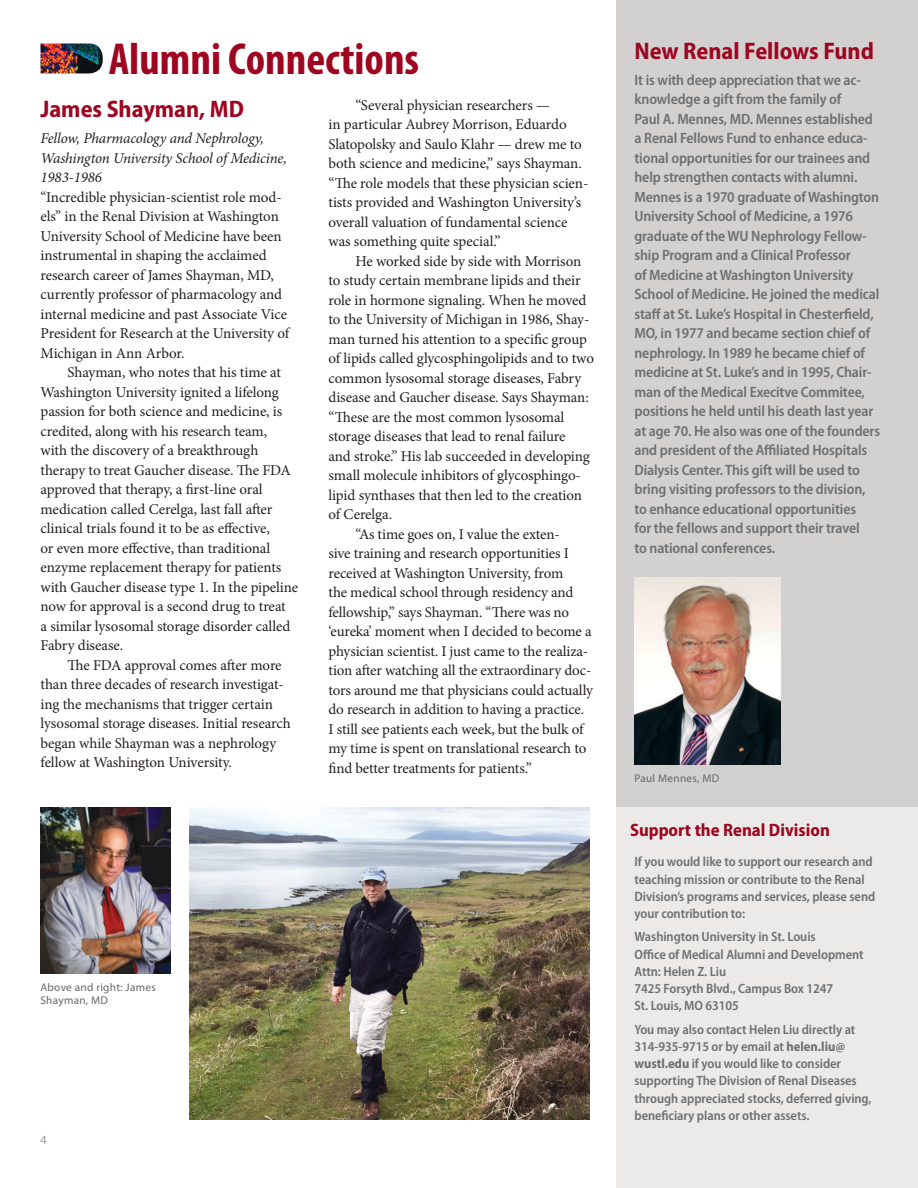
<style>
.page{position:relative;width:918px;height:1188px;background:#fff}
.page>*{position:absolute;margin:0;border:0;box-sizing:border-box;transform-origin:0 0}
.NEW_MAIN_HEADLINE{font:700 condensed 45px "Myriad Pro";color:#9e0520}
.Subhead{font:700 semi-condensed 24px "Myriad Pro";color:#9e0520}
.Sidebar_Header{font:700 semi-condensed 18px "Myriad Pro";color:#9e0520}
.Body_Indent{font:15px/19.5px "Minion Pro";letter-spacing:-.01em;color:#231f20}
.Sidebar_body{font:600 semi-condensed 15px/19.5px "Myriad Pro";letter-spacing:-.01em;color:#6d6f71}
.Body_No_Indent{font:15px/19.5px "Minion Pro";letter-spacing:-.01em;color:#231f20}
.Body_No_Indent-2{font:italic 15px/19.5px "Minion Pro";letter-spacing:-.01em;color:#231f20}
.Sidebar_body-2{font:600 semi-condensed 13.5px/17.2px "Myriad Pro";letter-spacing:-.005em;color:#6d6f71}
.Lead_Main_Headline{font:300 12.75px "Myriad Pro";color:#636466}
.Captions{font:11.25px/13.5px "Myriad Pro";letter-spacing:.025em;color:#65666a}
.s1{font-weight:700}
</style>
<div class="page">
<div style="left:616px;top:0;width:302px;height:807px;background:#d3d1cf"></div>
<div style="left:616px;top:807px;width:302px;height:381px;background:#ebeae9"></div>
<img style="left:189px;top:807px;width:401px;height:312px">
<img style="left:634px;top:578px;width:147px;height:186px">
<img style="left:40px;top:807px;width:131px;height:167px">
<img style="left:40px;top:44px;width:63px;height:30px">
<p class="NEW_MAIN_HEADLINE" style="left:109px;top:31px;width:312px">Alumni Connections</p>
<p class="Subhead" style="left:40px;top:96px;width:205px">James Shayman, MD</p>
<p class="Body_No_Indent-2" style="left:40px;top:129px;width:248px">Fellow, Pharmacology and Nephrology,<br>Washington University School of Medicine,<br>1983-1986</p>
<p class="Body_No_Indent" style="left:40px;top:187px;width:250px">“Incredible physician-scientist role mod&shy;els” in the Renal Division at Washington University School of Medicine have been instrumental in shaping the acclaimed research career of James Shayman, MD, currently professor of pharmacology and internal medicine and past Associate Vice President for Research at the University of Michigan in Ann Arbor.</p>
<p class="Body_Indent" style="left:40px;top:363px;width:259px;text-indent:27px">Shayman, who notes that his time at Washington University ignited a lifelong passion for both science and medicine, is credited, along with his research team,<br>with the discovery of a breakthrough therapy to treat Gaucher disease. The FDA approved that therapy, a first-line oral medication called Cerelga, last fall after clinical trials found it to be as effective,<br>or even more effective, than traditional enzyme replacement therapy for patients with Gaucher disease type 1. In the pipeline now for approval is a second drug to treat<br>a similar lysosomal storage disorder called Fabry disease.</p>
<p class="Body_Indent" style="left:40px;top:655px;width:252px;text-indent:27px">The FDA approval comes after more than three decades of research investigat&shy;ing the mechanisms that trigger certain lysosomal storage diseases. Initial research began while Shayman was a nephrology fellow at Washington University.</p>
<p class="Body_Indent" style="left:328px;top:95px;width:261px;text-indent:27px">“Several physician researchers —<br>in particular Aubrey Morrison, Eduardo Slatopolsky and Saulo Klahr — drew me to both science and medicine,” says Shayman. “The role models that these physician scien&shy;tists provided and Washington University’s overall valuation of fundamental science was something quite special.”</p>
<p class="Body_Indent" style="left:328px;top:251px;width:267px;text-indent:27px">He worked side by side with Morrison to study certain membrane lipids and their role in hormone signaling. When he moved to the University of Michigan in 1986, Shay&shy;man turned his attention to a specific group of lipids called glycosphingolipids and to two common lysosomal storage diseases, Fabry disease and Gaucher disease. Says Shayman: “These are the most common lysosomal storage diseases that lead to renal failure<br>and stroke.” His lab succeeded in developing small molecule inhibitors of glycosphingo&shy;lipid synthases that then led to the creation of Cerelga.</p>
<p class="Body_Indent" style="left:328px;top:524px;width:266px;text-indent:27px">“As time goes on, I value the exten-<br>sive training and research opportunities I received at Washington University, from<br>the medical school through residency and fellowship,” says Shayman. “There was no ‘eureka’ moment when I decided to become a physician scientist. I just came to the realiza&shy;tion after watching all the extraordinary doc&shy;tors around me that physicians could actually do research in addition to having a practice.<br>I still see patients each week, but the bulk of my time is spent on translational research to find better treatments for patients.”</p>
<p class="Captions" style="left:40px;top:980px;width:117px">Above and right: James<br>Shayman, MD</p>
<p class="Lead_Main_Headline" style="left:40px;top:1132px;width:8px">4</p>
<p class="Subhead" style="left:634px;top:37px;width:241px">New Renal Fellows Fund</p>
<p class="Sidebar_body" style="left:634px;top:70px;width:247px">It is with deep appreciation that we ac&shy;knowledge a gift from the family of<br>Paul A. Mennes, MD. Mennes established a Renal Fellows Fund to enhance educa&shy;tional opportunities for our trainees and help strengthen contacts with alumni.<br>Mennes is a 1970 graduate of Washington University School of Medicine, a 1976 graduate of the WU Nephrology Fellow&shy;ship Program and a Clinical Professor<br>of Medicine at Washington University School of Medicine. He joined the medical staff at St. Luke’s Hospital in Chesterfield, MO, in 1977 and became section chief of nephrology. In 1989 he became chief of medicine at St. Luke’s and in 1995, Chair&shy;man of the Medical Execitve Commitee, positions he held until his death last year at age 70. He also was one of the founders and president of the Affiliated Hospitals Dialysis Center. This gift will be used to bring visiting professors to the division, to enhance educational opportunities<br>for the fellows and support their travel<br>to national conferences.</p>
<p class="Captions" style="left:634px;top:771px;width:86px">Paul Mennes, MD</p>
<p class="Sidebar_Header" style="left:630px;top:819px;width:201px">Support the Renal Division</p>
<p class="Sidebar_body-2" style="left:634px;top:853px;width:242px">If you would like to support our research and teaching mission or contribute to the Renal Division’s programs and services, please send your contribution to:</p>
<p class="Sidebar_body-2" style="left:634px;top:928px;width:231px">Washington University in St. Louis<br>Office of Medical Alumni and Development<br>Attn: Helen Z. Liu<br>7425 Forsyth Blvd., Campus Box 1247<br>St. Louis, MO 63105</p>
<p class="Sidebar_body-2" style="left:634px;top:1021px;width:239px">You may also contact Helen Liu directly at 314-935-9715 or by email at <span class="s1">helen.liu@ wustl.edu</span> if you would like to consider supporting The Division of Renal Diseases through appreciated stocks, deferred giving, beneficiary plans or other assets.</p>
</div>
